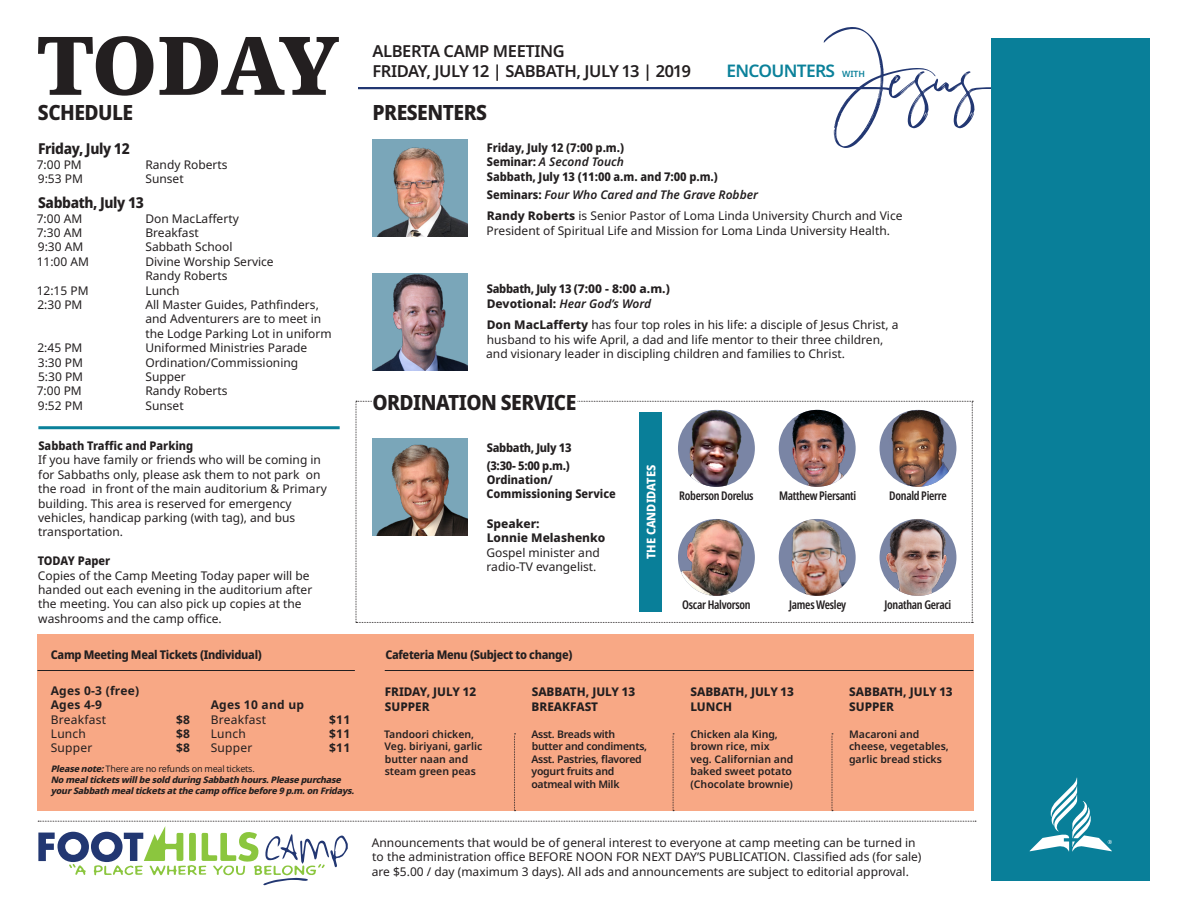
<style>
.page{position:relative;width:1188px;height:918px;background:#fff}
.page>*{position:absolute;margin:0;border:0;box-sizing:border-box;transform-origin:0 0}
.t1{font:900 81px "Noto Serif";letter-spacing:-.02em;color:#231f20}
.t2{font:800 semi-condensed 21px "Noto Sans";letter-spacing:-.025em;color:#231f20}
.t3{font:600 17.4px "Noto Sans";letter-spacing:-.04em;color:#0a819a}
.t4{font:600 16.5px "Noto Sans";letter-spacing:-.025em;color:#231f20}
.t5{font:800 semi-condensed 15px "Noto Sans";letter-spacing:-.025em;color:#231f20}
.t6{font:12px/14.4px "Noto Sans";color:#231f20}
.t7{font:800 semi-condensed 12px/14.4px "Noto Sans";letter-spacing:-.005em;color:#231f20}
.t8{font:800 12px "Noto Sans";color:#231f20}
.t9{font:italic 600 12px "Noto Sans";color:#231f20}
.t10{font:600 extra-condensed 12px "Noto Sans";letter-spacing:-.025em;color:#231f20}
.t11{font:800 semi-condensed 12px "Noto Sans";letter-spacing:-.025em;color:#231f20}
.t12{font:700 12px "Noto Sans";letter-spacing:.02em;color:#231f20}
.t13{font:12px "Noto Sans";letter-spacing:.02em;color:#231f20}
.t14{font:800 semi-condensed 12px "Noto Sans";color:#fff}
.t15{font:600 10.5px/12.6px "Noto Sans";color:#231f20}
.t16{font:600 10.5px/12.6px "Noto Sans";letter-spacing:-.025em;color:#231f20}
.t17{font:italic 800 9px/10.8px "Noto Sans";color:#231f20}
.t18{font:9px "Noto Sans";letter-spacing:-.025em;color:#231f20}
.s1{font-weight:800;font-style:italic}
.s2{font-size:8.7px}
.s3{font-weight:800;font-style:normal;font-stretch:semi-condensed}
.s4{font-weight:800}
.s5{font-stretch:semi-condensed}
.s6{font-weight:800;font-style:normal}
</style>
<div class="page">
<svg style="left:356px;top:401px;width:617px;height:222px"></svg>
<svg style="left:358px;top:27px;width:633px;height:121px"></svg>
<div style="left:991px;top:38px;width:159px;height:842px;background:#097f99"></div>
<svg style="left:1030px;top:778px;width:82px;height:74px"></svg>
<div style="left:639px;top:412px;width:23px;height:199px;background:#097f99"></div>
<div style="left:372px;top:139px;width:96px;height:97px;background:#7aa6b9"></div>
<img style="left:377px;top:147px;width:91px;height:89px">
<img style="left:372px;top:273px;width:96px;height:97px">
<img style="left:372px;top:439px;width:96px;height:97px">
<div style="left:38px;top:634px;width:936px;height:177px;background:#f8a885"></div>
<hr style="left:37px;top:670px;width:318px;height:1px;background:#231f20">
<hr style="left:385px;top:670px;width:588px;height:1px;background:#231f20">
<svg style="left:514px;top:734px;width:2px;height:77px"></svg>
<svg style="left:673px;top:734px;width:1px;height:77px"></svg>
<svg style="left:832px;top:734px;width:1px;height:77px"></svg>
<svg style="left:38px;top:821px;width:938px;height:65px"></svg>
<img style="left:678px;top:410px;width:77px;height:77px;border-radius:38px">
<img style="left:779px;top:410px;width:73px;height:77px">
<img style="left:880px;top:410px;width:76px;height:77px;border-radius:38px">
<img style="left:678px;top:519px;width:75px;height:77px">
<img style="left:779px;top:519px;width:77px;height:77px;border-radius:38px">
<img style="left:880px;top:519px;width:76px;height:77px;border-radius:38px">
<div style="left:372px;top:388px;width:205px;height:22px;background:#fff"></div>
<hr style="left:38px;top:426px;width:302px;height:3px;background:#0a819a">
<p class="t1" style="left:38px;top:7px;width:303px">TODAY</p>
<p class="t2" style="left:38px;top:97px;width:97px">SCHEDULE</p>
<p class="t5" style="left:38px;top:138px;width:93px">Friday, July 12</p>
<p class="t6" style="left:37px;top:157px;width:47px">7:00 PM</p>
<p class="t6" style="left:145px;top:157px;width:84px">Randy Roberts</p>
<p class="t6" style="left:38px;top:172px;width:47px">9:53 PM</p>
<p class="t6" style="left:145px;top:172px;width:40px">Sunset</p>
<p class="t5" style="left:38px;top:192px;width:107px">Sabbath, July 13</p>
<p class="t6" style="left:37px;top:211px;width:47px">7:00 AM</p>
<p class="t6" style="left:145px;top:211px;width:95px">Don MacLafferty</p>
<p class="t6" style="left:37px;top:226px;width:47px">7:30 AM</p>
<p class="t6" style="left:145px;top:226px;width:55px">Breakfast</p>
<p class="t6" style="left:38px;top:240px;width:47px">9:30 AM</p>
<p class="t6" style="left:145px;top:240px;width:89px">Sabbath School</p>
<p class="t6" style="left:37px;top:255px;width:54px">11:00 AM</p>
<p class="t6" style="left:145px;top:255px;width:130px">Divine Worship Service<br>Randy Roberts</p>
<p class="t6" style="left:37px;top:283px;width:53px">12:15 PM</p>
<p class="t6" style="left:145px;top:283px;width:36px">Lunch</p>
<p class="t6" style="left:37px;top:298px;width:47px">2:30 PM</p>
<p class="t6" style="left:145px;top:298px;width:188px">All Master Guides, Pathfinders, and Adventurers are to meet in the Lodge Parking Lot in uniform</p>
<p class="t6" style="left:37px;top:341px;width:47px">2:45 PM</p>
<p class="t6" style="left:145px;top:341px;width:163px">Uniformed Ministries Parade</p>
<p class="t6" style="left:38px;top:355px;width:47px">3:30 PM</p>
<p class="t6" style="left:145px;top:355px;width:154px">Ordination/Commissioning</p>
<p class="t6" style="left:38px;top:370px;width:47px">5:30 PM</p>
<p class="t6" style="left:145px;top:370px;width:42px">Supper</p>
<p class="t6" style="left:37px;top:384px;width:47px">7:00 PM</p>
<p class="t6" style="left:145px;top:384px;width:84px">Randy Roberts</p>
<p class="t6" style="left:38px;top:399px;width:47px">9:52 PM</p>
<p class="t6" style="left:145px;top:399px;width:40px">Sunset</p>
<p class="t7" style="left:38px;top:439px;width:156px">Sabbath Traffic and Parking</p>
<p class="t6" style="left:38px;top:453px;width:290px">If you have family or friends who will be coming in for Sabbaths only, please ask them to not park on the road in front of the main auditorium &amp; Primary building. This area is reserved for emergency vehicles, handicap parking (with tag), and bus transportation.</p>
<p class="t7" style="left:38px;top:554px;width:74px">TODAY Paper</p>
<p class="t6" style="left:38px;top:568px;width:276px">Copies of the Camp Meeting Today paper will be handed out each evening in the auditorium after the meeting. You can also pick up copies at the washrooms and the camp office.</p>
<p class="t11" style="left:51px;top:646px;width:213px">Camp Meeting Meal Tickets (Individual)</p>
<p class="t12" style="left:51px;top:682px;width:90px">Ages 0-3 (free)</p>
<p class="t12" style="left:51px;top:696px;width:53px">Ages 4-9</p>
<p class="t13" style="left:51px;top:711px;width:57px">Breakfast</p>
<p class="t12" style="left:176px;top:711px;width:15px">$8</p>
<p class="t6" style="left:51px;top:727px;width:37px">Lunch</p>
<p class="t12" style="left:176px;top:725px;width:15px">$8</p>
<p class="t6" style="left:51px;top:741px;width:43px">Supper</p>
<p class="t12" style="left:176px;top:740px;width:15px">$8</p>
<p class="t12" style="left:211px;top:696px;width:95px">Ages 10 and up</p>
<p class="t13" style="left:211px;top:711px;width:57px">Breakfast</p>
<p class="t12" style="left:329px;top:711px;width:23px">$11</p>
<p class="t6" style="left:211px;top:727px;width:37px">Lunch</p>
<p class="t12" style="left:329px;top:725px;width:23px">$11</p>
<p class="t6" style="left:211px;top:741px;width:43px">Supper</p>
<p class="t12" style="left:329px;top:740px;width:23px">$11</p>
<p class="t18" style="left:51px;top:762px;width:205px"><span class="s1">Pleasenote:</span>There are no refunds on meal tickets.</p>
<p class="t17" style="left:51px;top:774px;width:308px">NomealticketswillbesoldduringSabbath hours.Pleasepurchase yourSabbath mealticketsatthecampofficebefore9p.m.on Fridays.</p>
<p class="t4" style="left:372px;top:40px;width:194px">ALBERTA CAMP MEETING</p>
<p class="t4" style="left:372px;top:60px;width:320px">FRIDAY, JULY 12 | SABBATH, JULY 13 | 2019</p>
<p class="t2" style="left:373px;top:97px;width:116px">PRESENTERS</p>
<p class="t3" style="left:727px;top:59px;width:140px">ENCOUNTERS <span class="s2">WITH</span></p>
<p class="t7" style="left:487px;top:141px;width:139px">Friday, July 12 (7:00 p.m.)</p>
<p class="t9" style="left:487px;top:154px;width:139px"><span class="s3">Seminar:</span> A Second Touch</p>
<p class="t7" style="left:487px;top:169px;width:232px">Sabbath, July 13 (11:00 a.m. and 7:00 p.m.)</p>
<p class="t9" style="left:487px;top:186px;width:273px"><span class="s3">Seminars:</span> Four Who Cared and The Grave Robber</p>
<p class="t6" style="left:487px;top:209px;width:417px"><span class="s4">Randy Roberts</span> is Senior Pastor of Loma Linda University Church and Vice<br>President of Spiritual Life and Mission for Loma Linda University Health.</p>
<p class="t8" style="left:487px;top:280px;width:184px"><span class="s5">Sabbath, July 13</span> (7:00 - 8:00 a.m.)</p>
<p class="t9" style="left:487px;top:295px;width:166px"><span class="s6">Devotional:</span> Hear God’s Word</p>
<p class="t6" style="left:486px;top:318px;width:414px"><span class="s4">Don MacLafferty</span> has four top roles in his life: a disciple of Jesus Christ, a husband to his wife April, a dad and life mentor to their three children, and visionary leader in discipling children and families to Christ.</p>
<p class="t2" style="left:372px;top:387px;width:206px">ORDINATION SERVICE</p>
<p class="t11" style="left:487px;top:438px;width:86px">Sabbath, July 13</p>
<p class="t7" style="left:487px;top:458px;width:85px">(3:30- 5:00 p.m.)</p>
<p class="t7" style="left:487px;top:472px;width:131px">Ordination/<br>Commissioning Service</p>
<p class="t8" style="left:487px;top:515px;width:54px">Speaker:</p>
<p class="t6" style="left:486px;top:531px;width:120px"><span class="s4">Lonnie Melashenko<br></span>Gospel minister and radio-TV evangelist.</p>
<p class="t11" style="left:385px;top:646px;width:189px">Cafeteria Menu (Subject to change)</p>
<p class="t14" style="left:642px;top:559px;width:96px;rotate:-90deg">THE CANDIDATES</p>
<p class="t8" style="left:385px;top:683px;width:93px">FRIDAY, JULY 12</p>
<p class="t8" style="left:385px;top:698px;width:46px">SUPPER</p>
<p class="t15" style="left:384px;top:728px;width:100px">Tandoori chicken,<br>Veg. biriyani, garlic butter naan and steam green peas</p>
<p class="t8" style="left:532px;top:683px;width:105px">SABBATH, JULY 13</p>
<p class="t8" style="left:532px;top:698px;width:68px">BREAKFAST</p>
<p class="t16" style="left:531px;top:728px;width:117px">Asst. Breads with butter and condiments,</p>
<p class="t16" style="left:531px;top:753px;width:112px">Asst. Pastries, flavored yogurt fruits and oatmeal with Milk</p>
<p class="t10" style="left:679px;top:487px;width:76px">Roberson Dorelus</p>
<p class="t10" style="left:779px;top:487px;width:79px">Matthew Piersanti</p>
<p class="t10" style="left:889px;top:487px;width:59px">Donald Pierre</p>
<p class="t10" style="left:682px;top:596px;width:70px">Oscar Halvorson</p>
<p class="t10" style="left:789px;top:596px;width:58px">James Wesley</p>
<p class="t10" style="left:885px;top:596px;width:68px">Jonathan Geraci</p>
<p class="t8" style="left:690px;top:683px;width:105px">SABBATH, JULY 13</p>
<p class="t8" style="left:690px;top:698px;width:43px">LUNCH</p>
<p class="t15" style="left:690px;top:728px;width:104px">Chicken ala King, brown rice, mix veg. Californian and baked sweet potato</p>
<p class="t15" style="left:691px;top:778px;width:104px">(Chocolate brownie)</p>
<p class="t8" style="left:849px;top:683px;width:105px">SABBATH, JULY 13</p>
<p class="t8" style="left:849px;top:698px;width:46px">SUPPER</p>
<p class="t15" style="left:849px;top:728px;width:101px">Macaroni and cheese, vegetables,</p>
<p class="t15" style="left:849px;top:753px;width:94px">garlic bread sticks</p>
<p class="t6" style="left:372px;top:836px;width:551px">Announcements that would be of general interest to everyone at camp meeting can be turned in to the administration office BEFORE NOON FOR NEXT DAY’S PUBLICATION. Classified ads (for sale) are $5.00 / day (maximum 3 days). All ads and announcements are subject to editorial approval.</p>
</div>
